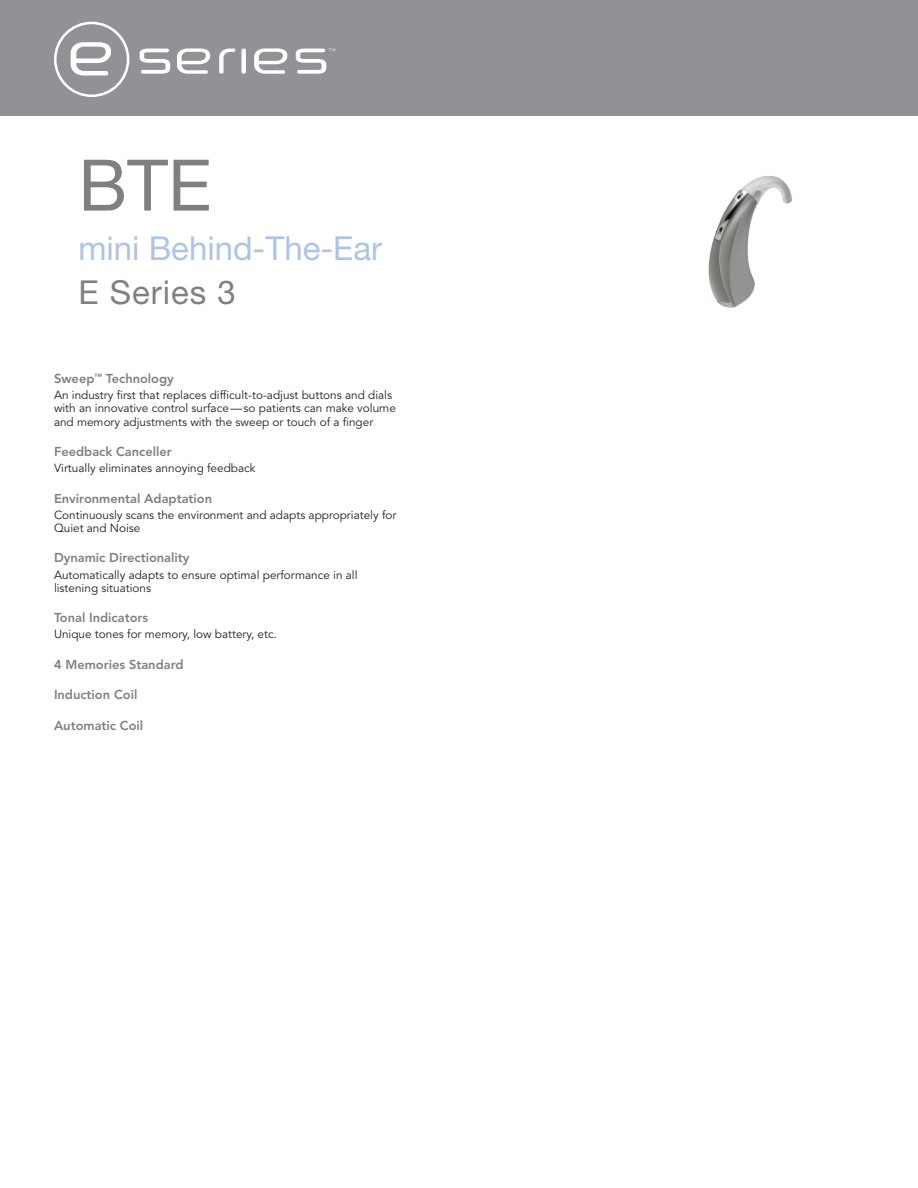
<style>
.page{position:relative;width:918px;height:1188px;background:#fff}
.page>*{position:absolute;margin:0;border:0;box-sizing:border-box;transform-origin:0 0}
.MC_MatchHdlne{font:71.25px "Helvetica Neue LT Std";color:#808083}
.MC_MatchHdlne-2{font:33px "Helvetica Neue LT Std";color:#adc4e5}
.t1{font:33px "Helvetica Neue LT Std";letter-spacing:.03em;color:#808083}
.subhead_E{font:12.9px "Avenir LT SLI Std Heavy";color:#808083}
.bullets_old{font:11.7px/13.2px "Avenir LT SLI Std Book";color:#231f20}
</style>
<div class="page">
<div style="left:0;top:0;width:918px;height:115px;background:#919295"></div>
<div style="left:54px;top:22px;width:75px;height:75px;border:3px solid #fff;border-radius:50%"></div>
<svg style="left:140px;top:49px;width:30px;height:25px"></svg>
<svg style="left:296px;top:49px;width:39px;height:25px"></svg>
<div style="left:241px;top:49px;width:5px;height:25px;background:#fff;border-radius:2px"></div>
<svg style="left:219px;top:49px;width:16px;height:25px"></svg>
<svg style="left:177px;top:48px;width:33px;height:26px"></svg>
<svg style="left:254px;top:48px;width:33px;height:26px"></svg>
<svg style="left:71px;top:42px;width:40px;height:34px"></svg>
<img style="left:708px;top:176px;width:84px;height:132px">
<p class="MC_MatchHdlne" style="left:78px;top:143px;width:135px">BTE</p>
<p class="MC_MatchHdlne-2" style="left:78px;top:228px;width:305px">mini Behind-The-Ear</p>
<p class="t1" style="left:78px;top:272px;width:159px">E Series 3</p>
<p class="subhead_E" style="left:54px;top:371px;width:121px">Sweep<sup>™</sup> Technology</p>
<p class="bullets_old" style="left:54px;top:389px;width:343px">An industry first that replaces difficult-to-adjust buttons and dials with an innovative control surface—so patients can make volume and memory adjustments with the sweep or touch of a finger</p>
<p class="subhead_E" style="left:54px;top:444px;width:119px">Feedback Canceller</p>
<p class="bullets_old" style="left:54px;top:462px;width:203px">Virtually eliminates annoying feedback</p>
<p class="subhead_E" style="left:54px;top:490px;width:160px">Environmental Adaptation</p>
<p class="bullets_old" style="left:54px;top:508px;width:344px">Continuously scans the environment and adapts appropriately for<br>Quiet and Noise</p>
<p class="subhead_E" style="left:54px;top:550px;width:137px">Dynamic Directionality</p>
<p class="bullets_old" style="left:54px;top:568px;width:305px">Automatically adapts to ensure optimal performance in all listening situations</p>
<p class="subhead_E" style="left:54px;top:610px;width:96px">Tonal Indicators</p>
<p class="bullets_old" style="left:54px;top:628px;width:225px">Unique tones for memory, low battery, etc.</p>
<p class="subhead_E" style="left:54px;top:657px;width:131px">4 Memories Standard</p>
<p class="subhead_E" style="left:54px;top:687px;width:85px">Induction Coil</p>
<p class="subhead_E" style="left:54px;top:718px;width:91px">Automatic Coil</p>
</div>
